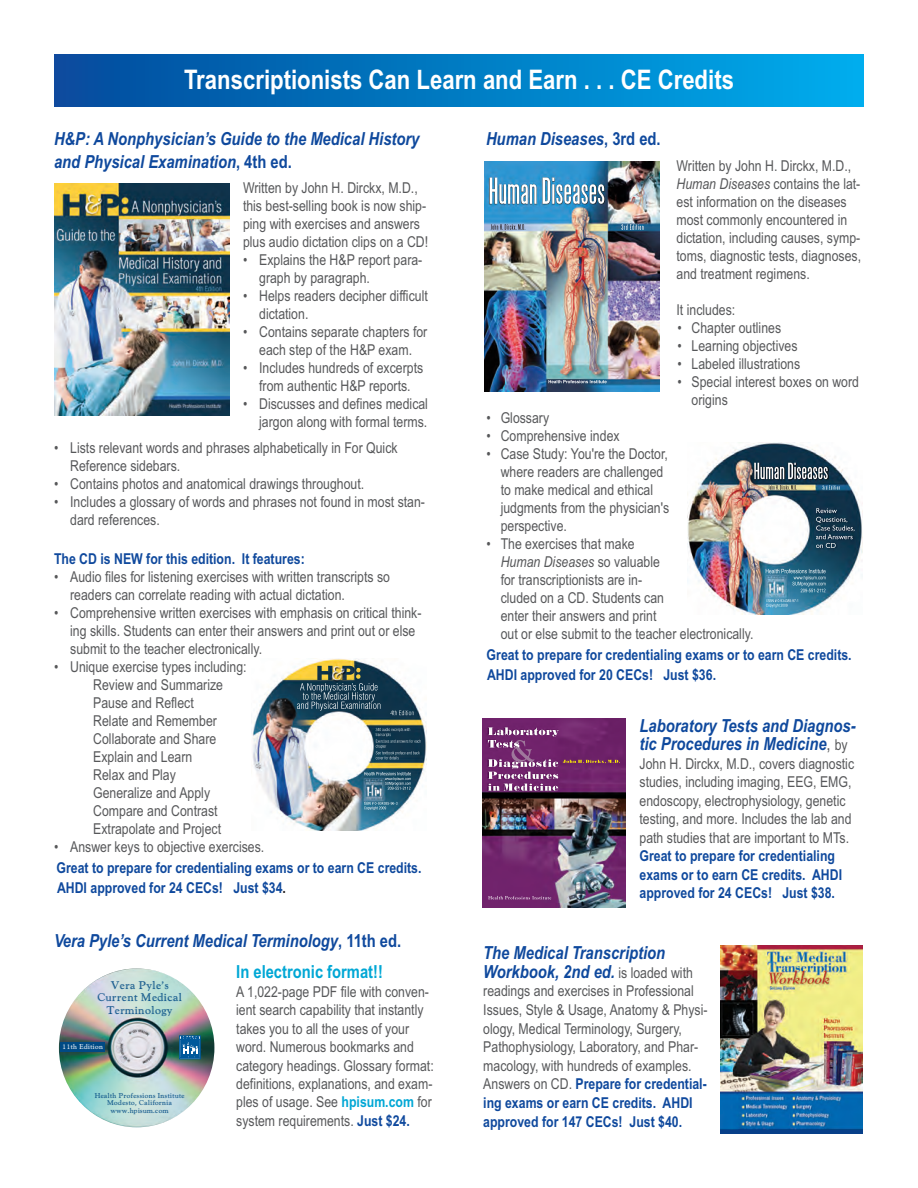
<style>
.page{position:relative;width:918px;height:1188px;background:#fff}
.page>*{position:absolute;margin:0;border:0;box-sizing:border-box;transform-origin:0 0}
.t1{font:700 27px "Arial Narrow";color:#fff}
.t2{font:italic 700 18px/22.5px "Arial Narrow";color:#0f499d}
.t3{font:15px/18px "Arial Narrow";color:#57585a}
.t4{font:700 15px/20.7px "Arial Narrow";color:#0f499d}
.t5{font:10.8px/12.8px "Goudy Handtooled ATT+JHULYB";color:#004a84;text-align:center}
.t6{font:6.9px/7.8px "Goudy Handtooled ATT+JHULYB";color:#004a84;text-align:center}
.t7{font:6.9px "Goudy Handtooled ATT+JHULYB";color:#fff}
.s1{font-style:normal}
.s2{color:#231f20}
.s3{font-style:italic}
.s4{font-weight:400;font-style:normal;color:#57585a}
.s5{font-weight:400;font-style:normal;font-size:15px;color:#57585a}
.s6{font-style:normal;color:#00a7d5}
.s7{font-weight:700;color:#00a7d5}
.s8{font-weight:700;color:#0f499d}
</style>
<div class="page">
<div style="left:54px;top:54px;width:810px;height:52px;background:linear-gradient(to right,#034b9c,#00adec)"></div>
<img style="left:54px;top:183px;width:176px;height:233px">
<img style="left:252px;top:658px;width:175px;height:172px">
<img style="left:317px;top:665px;width:44px;height:16px">
<img style="left:297px;top:683px;width:84px;height:28px">
<img style="left:363px;top:801px;width:35px;height:4px">
<img style="left:363px;top:806px;width:24px;height:5px">
<img style="left:387px;top:786px;width:24px;height:4px">
<img style="left:363px;top:771px;width:48px;height:15px">
<img style="left:390px;top:710px;width:24px;height:6px">
<img style="left:375px;top:727px;width:46px;height:33px">
<img style="left:485px;top:161px;width:174px;height:231px">
<img style="left:489px;top:177px;width:116px;height:27px">
<img style="left:622px;top:224px;width:22px;height:6px">
<img style="left:491px;top:224px;width:34px;height:6px">
<img style="left:548px;top:380px;width:59px;height:3px">
<img style="left:687px;top:442px;width:175px;height:172px">
<img style="left:754px;top:462px;width:74px;height:18px">
<img style="left:768px;top:485px;width:29px;height:5px">
<img style="left:822px;top:485px;width:18px;height:5px">
<img style="left:815px;top:508px;width:40px;height:40px">
<img style="left:766px;top:599px;width:32px;height:3px">
<img style="left:765px;top:603px;width:23px;height:5px">
<img style="left:800px;top:588px;width:26px;height:5px">
<img style="left:765px;top:568px;width:61px;height:19px">
<img style="left:483px;top:719px;width:142px;height:189px">
<img style="left:512px;top:740px;width:22px;height:19px">
<img style="left:488px;top:727px;width:70px;height:10px">
<img style="left:488px;top:740px;width:31px;height:8px">
<img style="left:488px;top:759px;width:59px;height:10px">
<img style="left:488px;top:772px;width:70px;height:7px">
<img style="left:488px;top:784px;width:70px;height:7px">
<img style="left:488px;top:896px;width:20px;height:3px">
<img style="left:563px;top:760px;width:38px;height:3px">
<img style="left:721px;top:945px;width:142px;height:188px">
<img style="left:59px;top:968px;width:155px;height:159px;border-radius:50%">
<div style="left:60px;top:1043px;width:45px;height:9px;background:#004a84"></div>
<div style="left:179px;top:1036px;width:21px;height:23px;border:1px solid #00599b"></div>
<div style="left:180px;top:1039px;width:19px;height:19px;border:1px solid #00599b"></div>
<svg style="left:181px;top:1037px;width:18px;height:21px"></svg>
<h1 class="t1" style="left:184px;top:64px;width:552px">Transcriptionists Can Learn and Earn . . . CE Credits</h1>
<p class="t2" style="left:54px;top:128px;width:367px">H&amp;P: A Nonphysician’s Guide to the Medical History and Physical Examination<span class="s1">, 4th ed.</span></p>
<p class="t3" style="left:243px;top:179px;width:187px">Written by John H. Dirckx, M.D., this best-selling book is now ship&shy;ping with exercises and answers plus audio dictation clips on a CD!</p>
<p class="t3" style="left:259px;top:251px;width:165px;text-indent:-16px">• Explains the H&amp;P report para&shy;graph by paragraph.</p>
<p class="t3" style="left:259px;top:287px;width:170px;text-indent:-16px">• Helps readers decipher difficult dictation.</p>
<p class="t3" style="left:243px;top:323px;width:186px;text-align:center">• Contains separate chapters for each step of the H&amp;P exam.</p>
<p class="t3" style="left:243px;top:359px;width:182px;text-align:center">• Includes hundreds of excerpts from authentic H&amp;P reports.</p>
<p class="t3" style="left:243px;top:395px;width:187px;text-align:right">• Discusses and defines medical jargon along with formal terms.</p>
<p class="t3" style="left:70px;top:439px;width:329px;text-indent:-16px">• Lists relevant words and phrases alphabetically in For Quick<br>Reference sidebars.</p>
<p class="t3" style="left:54px;top:475px;width:312px">• Contains photos and anatomical drawings throughout.</p>
<p class="t3" style="left:70px;top:493px;width:356px;text-indent:-16px">• Includes a glossary of words and phrases not found in most stan&shy;dard references.</p>
<p class="t4" style="left:54px;top:549px;width:252px">The CD is NEW for this edition. It features:</p>
<p class="t3" style="left:70px;top:568px;width:321px;text-indent:-16px">• Audio files for listening exercises with written transcripts so readers can correlate reading with actual dictation.</p>
<p class="t3" style="left:70px;top:604px;width:353px;text-indent:-16px">• Comprehensive written exercises with emphasis on critical think&shy;ing skills. Students can enter their answers and print out or else submit to the teacher electronically.</p>
<p class="t3" style="left:93px;top:658px;width:155px;text-indent:-39px">• Unique exercise types including:<br>Review and Summarize<br>Pause and Reflect<br>Relate and Remember<br>Collaborate and Share<br>Explain and Learn<br>Relax and Play<br>Generalize and Apply<br>Compare and Contrast<br>Extrapolate and Project</p>
<p class="t3" style="left:54px;top:838px;width:212px">• Answer keys to objective exercises.</p>
<p class="t4" style="left:57px;top:857px;width:367px">Great to prepare for credentialing exams or to earn CE credits.<br>AHDI approved for 24 CECs! Just $34<span class="s2">.</span></p>
<p class="t2" style="left:486px;top:128px;width:176px">Human Diseases<span class="s1">, 3rd ed.</span></p>
<p class="t3" style="left:677px;top:157px;width:186px">Written by John H. Dirckx, M.D.,<br><span class="s3">Human Diseases</span> contains the lat&shy;est information on the diseases most commonly encountered in dictation, including causes, symp&shy;toms, diagnostic tests, diagnoses, and treatment regimens.</p>
<p class="t3" style="left:677px;top:301px;width:60px">It includes:</p>
<p class="t3" style="left:678px;top:319px;width:105px">• Chapter outlines</p>
<p class="t3" style="left:678px;top:337px;width:122px">• Learning objectives</p>
<p class="t3" style="left:678px;top:355px;width:124px">• Labeled illustrations</p>
<p class="t3" style="left:692px;top:373px;width:169px;text-indent:-14px">• Special interest boxes on word origins</p>
<p class="t3" style="left:487px;top:409px;width:64px">• Glossary</p>
<p class="t3" style="left:487px;top:427px;width:135px">• Comprehensive index</p>
<p class="t3" style="left:501px;top:445px;width:170px;text-indent:-14px">• Case Study: You're the Doctor, where readers are challenged to make medical and ethical judgments from the physician's perspective.</p>
<p class="t3" style="left:501px;top:535px;width:254px;text-indent:-14px">• The exercises that make<br><span class="s3">Human Diseases</span> so valuable<br>for transcriptionists are in-<br>cluded on a CD. Students can<br>enter their answers and print<br>out or else submit to the teacher electronically.</p>
<p class="t4" style="left:487px;top:644px;width:367px">Great to prepare for credentialing exams or to earn CE credits.<br>AHDI approved for 20 CECs! Just $36.</p>
<p class="t2" style="left:640px;top:717px;width:217px;line-height:18.5px">Laboratory Tests and Diagnos&shy;tic Procedures in Medicine<span class="s4">,</span> <span class="s5">by</span></p>
<p class="t3" style="left:640px;top:754px;width:216px;line-height:18.5px">John H. Dirckx, M.D., covers diagnostic studies, including imaging, EEG, EMG, endoscopy, electrophysiology, genetic testing, and more. Includes the lab and path studies that are important to MTs.</p>
<p class="t4" style="left:640px;top:847px;width:204px;line-height:18.5px">Great to prepare for credentialing exams or to earn CE credits. AHDI approved for 24 CECs! Just $38.</p>
<p class="t2" style="left:236px;top:925px;width:167px;line-height:31.5px;text-indent:-182px">Vera Pyle’s Current Medical Terminology<span class="s1">, 11th ed.<br></span><span class="s6">In electronic format!!</span></p>
<p class="t3" style="left:236px;top:982px;width:199px;line-height:18.5px">A 1,022-page PDF file with conven&shy;ient search capability that instantly takes you to all the uses of your word. Numerous bookmarks and category headings. Glossary format: definitions, explanations, and exam&shy;ples of usage. See <span class="s7">hpisum.com</span> for system requirements. <span class="s8">Just $24.</span></p>
<p class="t5" style="left:97px;top:979px;width:86px">Vera Pyle’s<br>Current Medical<br>Terminology</p>
<p class="t7" style="left:62px;top:1043px;width:42px">11th Edition</p>
<p class="t6" style="left:94px;top:1091px;width:92px">Health Professions Institute<br>Modesto, California www.hpisum.com</p>
<p class="t2" style="left:483px;top:944px;width:211px;line-height:18.6px">The Medical Transcription<br>Workbook, 2nd ed. <span class="s5">is loaded with</span></p>
<p class="t3" style="left:483px;top:982px;width:226px;line-height:18.6px">readings and exercises in Professional Issues, Style &amp; Usage, Anatomy &amp; Physi&shy;ology, Medical Terminology, Surgery, Pathophysiology, Laboratory, and Phar&shy;macology, with hundreds of examples.<br>Answers on CD. <span class="s8">Prepare for credential&shy;ing exams or earn CE credits. AHDI approved for 147 CECs! Just $40.</span></p>
</div>
